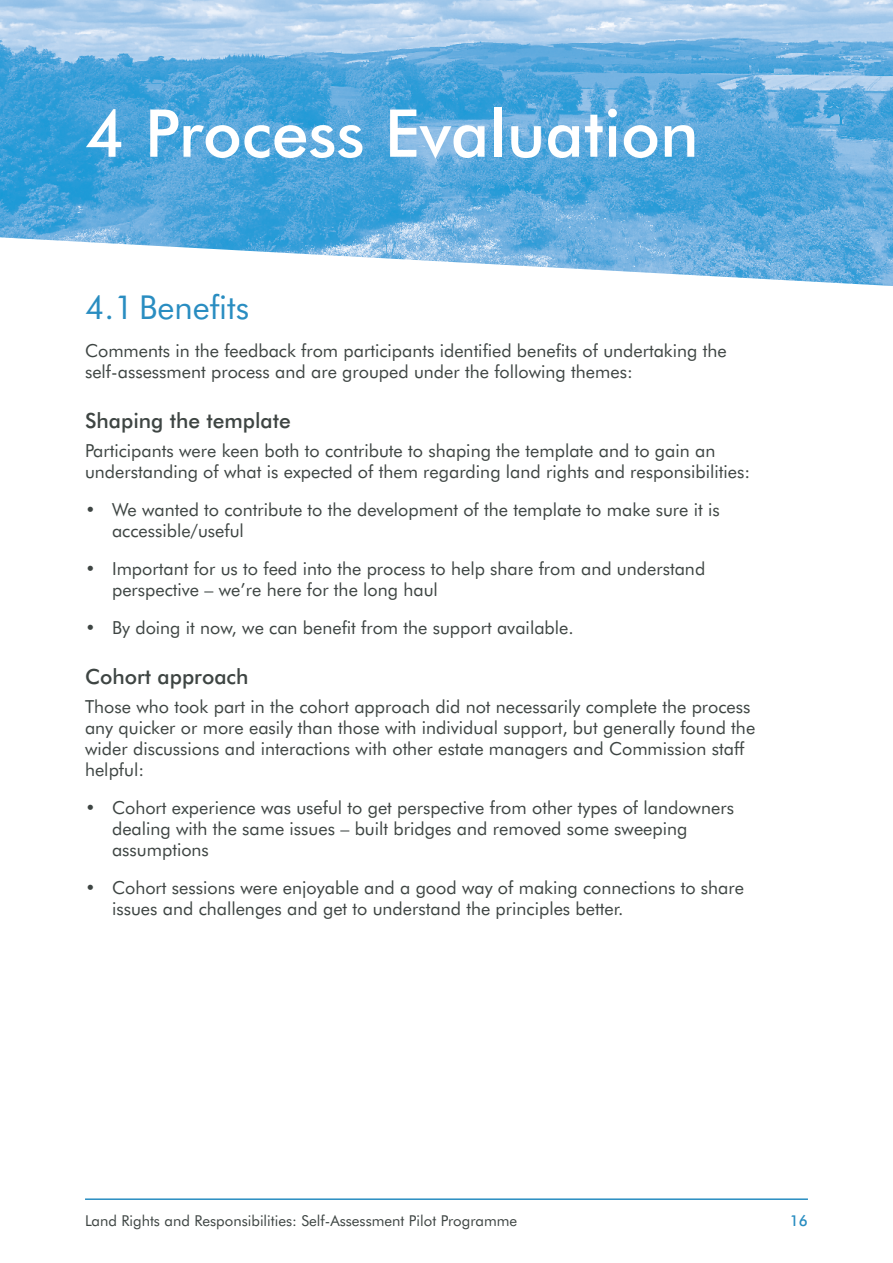
<style>
.page{position:relative;width:893px;height:1263px;background:#fff}
.page>*{position:absolute;margin:0;border:0;box-sizing:border-box;transform-origin:0 0}
.Section_Heading{font:500 66px "Futura BT";color:#fff}
.Sub-heading_1{font:33px "Futura BT";color:#298dc1}
.Contents_L1{font:500 21px "Futura BT";color:#3e4543}
.Body{font:18px/21px "Futura BT";color:#3e4543}
.Bullet_list{font:18px/21px "Futura BT";color:#3e4543}
.t1{font:15px "Futura BT";color:#3e4543}
.t2{font:500 15px "Futura BT";color:#298dc1}
</style>
<div class="page">
<hr style="left:85px;top:1198px;width:723px;height:2px;background:#298dc1">
<img style="left:0;top:0;width:893px;height:286px">
<h1 class="Section_Heading" style="left:85px;top:93px;width:615px">4 Process Evaluation</h1>
<h1 class="Sub-heading_1" style="left:85px;top:287px;width:166px">4.1 Benefits</h1>
<p class="Body" style="left:85px;top:340px;width:643px">Comments in the feedback from participants identified benefits of undertaking the self-assessment process and are grouped under the following themes:</p>
<p class="Contents_L1" style="left:85px;top:407px;width:207px">Shaping the template</p>
<p class="Body" style="left:85px;top:440px;width:667px">Participants were keen both to contribute to shaping the template and to gain an understanding of what is expected of them regarding land rights and responsibilities:</p>
<p class="Bullet_list" style="left:112px;top:499px;width:609px;text-indent:-27px">• We wanted to contribute to the development of the template to make sure it is accessible/useful</p>
<p class="Bullet_list" style="left:112px;top:558px;width:595px;text-indent:-27px">• Important for us to feed into the process to help share from and understand perspective – we’re here for the long haul</p>
<p class="Bullet_list" style="left:85px;top:617px;width:490px">• By doing it now, we can benefit from the support available.</p>
<p class="Contents_L1" style="left:85px;top:663px;width:165px">Cohort approach</p>
<p class="Body" style="left:85px;top:696px;width:672px">Those who took part in the cohort approach did not necessarily complete the process any quicker or more easily than those with individual support, but generally found the wider discussions and interactions with other estate managers and Commission staff helpful:</p>
<p class="Bullet_list" style="left:112px;top:797px;width:623px;text-indent:-27px">• Cohort experience was useful to get perspective from other types of landowners dealing with the same issues – built bridges and removed some sweeping assumptions</p>
<p class="Bullet_list" style="left:112px;top:877px;width:634px;text-indent:-27px">• Cohort sessions were enjoyable and a good way of making connections to share issues and challenges and get to understand the principles better.</p>
<p class="t1" style="left:85px;top:1211px;width:434px">Land Rights and Responsibilities: Self-Assessment Pilot Programme</p>
<p class="t2" style="left:790px;top:1211px;width:20px">16</p>
</div>
